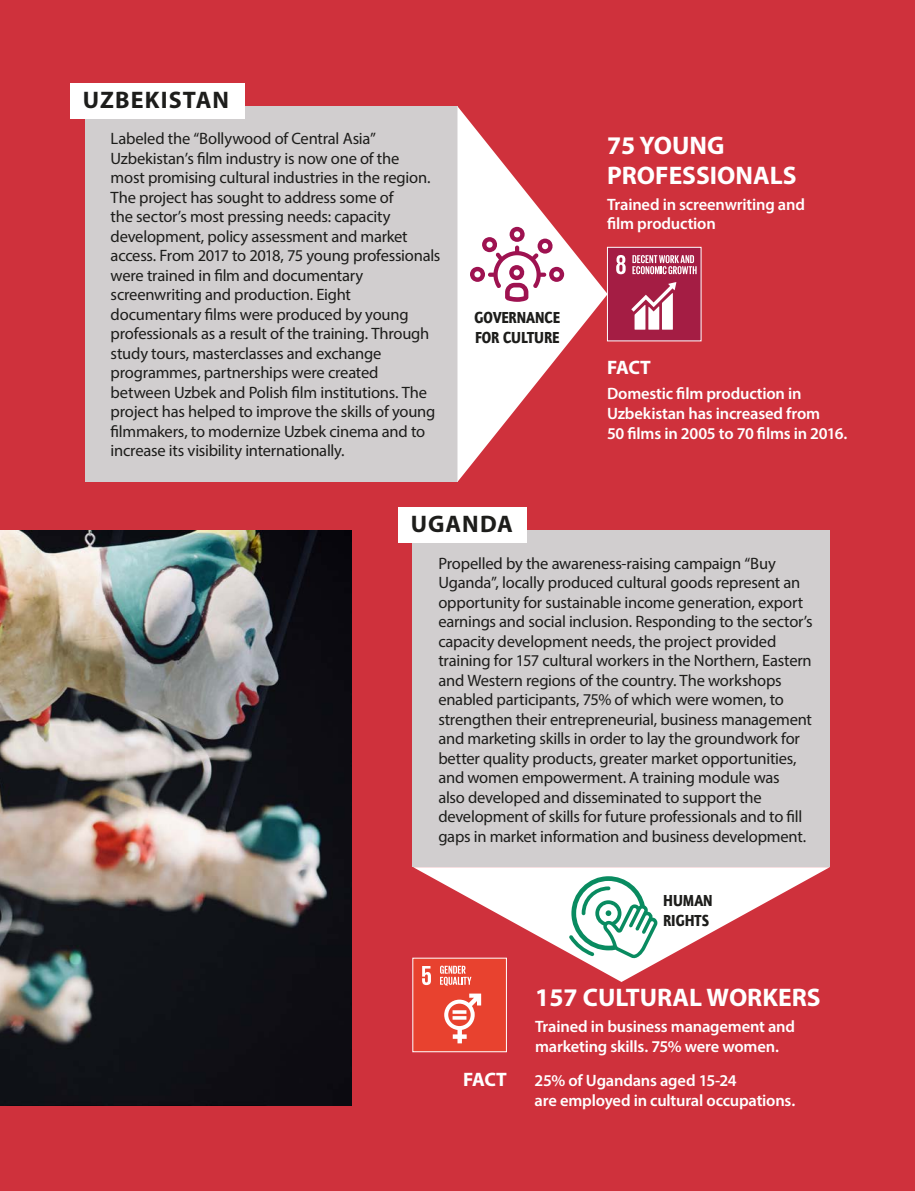
<style>
.page{position:relative;width:915px;height:1191px;background:#fff}
.page>*{position:absolute;margin:0;border:0;box-sizing:border-box;transform-origin:0 0}
.t1{font:700 25.5px/30px "Myriad Pro";color:#fff}
.t2{font:700 24px "Myriad Pro";letter-spacing:.045em;color:#1d1d1b}
.t3{font:700 19.5px "Myriad Pro";letter-spacing:-.025em;color:#fff}
.t4{font:16.5px/19.5px "Myriad Pro";letter-spacing:-.015em;color:#1d1d1b}
.t5{font:600 16.5px/19.5px "Myriad Pro";letter-spacing:-.015em;color:#fff}
.t6{font:900 16.5px/19.5px "Quay Sans ITC Std";color:#1d1d1b;scale:.85 1}
</style>
<div class="page">
<div style="left:0;top:0;width:914px;height:1191px;background:#cf313c"></div>
<img style="left:0;top:530px;width:351px;height:576px">
<div style="left:412px;top:958px;width:94px;height:93px;background:#e8422f"></div>
<svg style="left:422px;top:982px;width:9px;height:3px"></svg>
<svg style="left:444px;top:993px;width:37px;height:50px"></svg>
<hr style="left:452px;top:1010px;width:14px;height:3px;background:#fff">
<hr style="left:452px;top:1016px;width:14px;height:3px;background:#fff">
<svg style="left:440px;top:982px;width:30px;height:3px"></svg>
<div style="left:412px;top:957px;width:94px;height:95px;border:1px solid #fff"></div>
<div style="left:85px;top:106px;width:372px;height:376px;background:#d1cecf"></div>
<svg style="left:457px;top:106px;width:150px;height:376px"></svg>
<svg style="left:470px;top:227px;width:94px;height:75px;background:#e7c5d4"></svg>
<div style="left:607px;top:247px;width:93px;height:94px;background:#a41d44"></div>
<svg style="left:616px;top:255px;width:9px;height:19px"></svg>
<svg style="left:631px;top:282px;width:45px;height:48px"></svg>
<svg style="left:632px;top:255px;width:64px;height:19px"></svg>
<div style="left:607px;top:247px;width:94px;height:94px;border:1px solid #fff"></div>
<div style="left:412px;top:530px;width:417px;height:337px;background:#d1cecf"></div>
<svg style="left:413px;top:867px;width:416px;height:115px"></svg>
<svg style="left:568px;top:876px;width:89px;height:84px;background:#bbddd1"></svg>
<div style="left:70px;top:83px;width:174px;height:35px;background:#fff"></div>
<div style="left:398px;top:507px;width:128px;height:35px;background:#fff"></div>
<h2 class="t2" style="left:83px;top:84px;width:147px">UZBEKISTAN</h2>
<p class="t4" style="left:111px;top:129px;width:331px">Labeled the “Bollywood of Central Asia” Uzbekistan’s film industry is now one of the<br>most promising cultural industries in the region.<br>The project has sought to address some of<br>the sector’s most pressing needs: capacity development, policy assessment and market access. From 2017 to 2018, 75 young professionals were trained in film and documentary screenwriting and production. Eight documentary films were produced by young professionals as a result of the training. Through study tours, masterclasses and exchange programmes, partnerships were created between Uzbek and Polish film institutions. The project has helped to improve the skills of young filmmakers, to modernize Uzbek cinema and to increase its visibility internationally.</p>
<p class="t6" style="left:474px;top:308px;width:102px">GOVERNANCE<br>FOR CULTURE</p>
<h2 class="t2" style="left:410px;top:508px;width:104px">UGANDA</h2>
<h1 class="t1" style="left:607px;top:129px;width:191px">75 YOUNG<br>PROFESSIONALS</h1>
<p class="t5" style="left:607px;top:194px;width:199px">Trained in screenwriting and film production</p>
<p class="t3" style="left:607px;top:354px;width:45px">FACT</p>
<p class="t5" style="left:607px;top:384px;width:242px">Domestic film production in<br>Uzbekistan has increased from<br>50 films in 2005 to 70 films in 2016.</p>
<p class="t4" style="left:438px;top:553px;width:376px">Propelled by the awareness-raising campaign “Buy Uganda”, locally produced cultural goods represent an opportunity for sustainable income generation, export earnings and social inclusion. Responding to the sector’s capacity development needs, the project provided training for 157 cultural workers in the Northern, Eastern and Western regions of the country. The workshops enabled participants, 75% of which were women, to strengthen their entrepreneurial, business management and marketing skills in order to lay the groundwork for better quality products, greater market opportunities, and women empowerment. A training module was<br>also developed and disseminated to support the development of skills for future professionals and to fill gaps in market information and business development.</p>
<p class="t6" style="left:663px;top:890px;width:60px">HUMAN<br>RIGHTS</p>
<h1 class="t1" style="left:535px;top:982px;width:287px">157 CULTURAL WORKERS</h1>
<p class="t5" style="left:535px;top:1016px;width:261px">Trained in business management and marketing skills. 75% were women.</p>
<p class="t3" style="left:463px;top:1067px;width:45px">FACT</p>
<p class="t5" style="left:534px;top:1070px;width:262px">25% of Ugandans aged 15-24<br>are employed in cultural occupations.</p>
</div>
